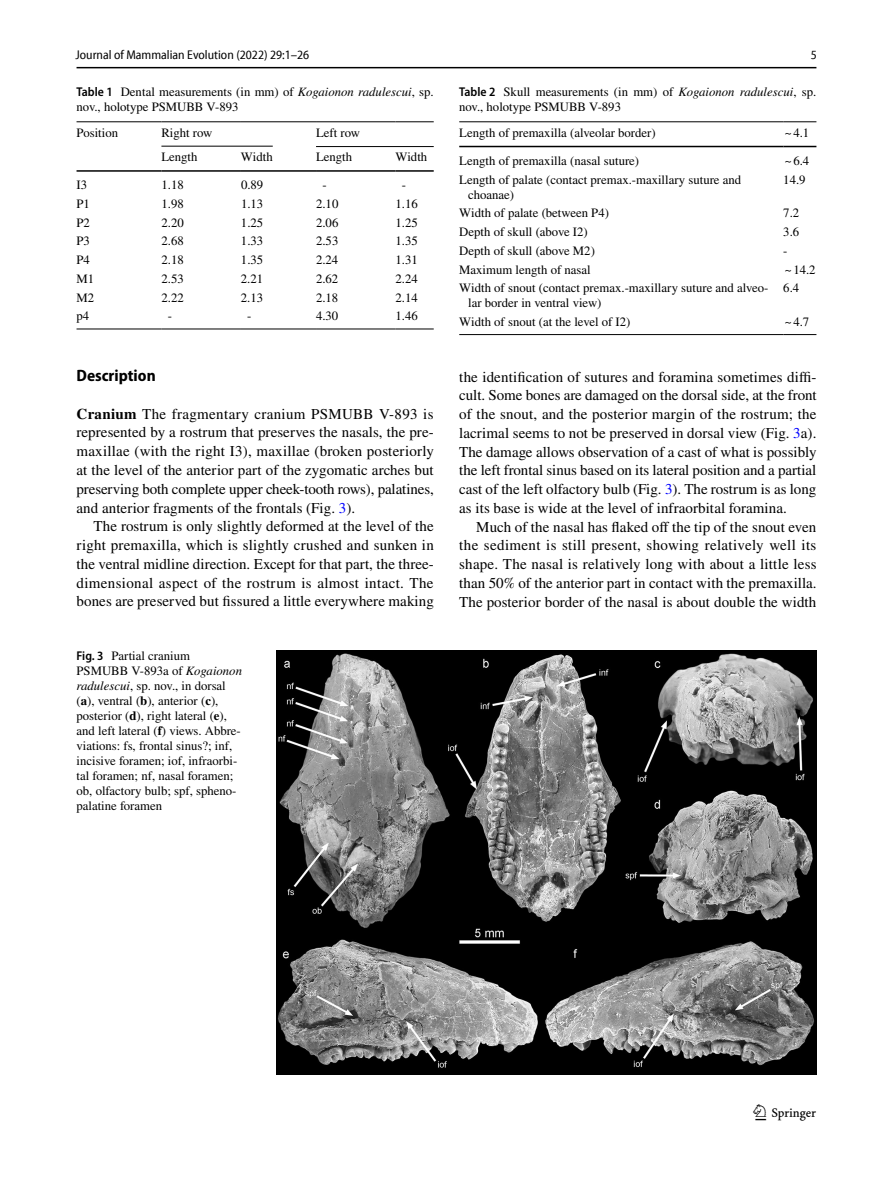
<style>
.page{position:relative;width:893px;height:1187px;background:#fff}
.page>*{position:absolute;margin:0;border:0;box-sizing:border-box;transform-origin:0 0}
.t1{font:22.5px "Springnew Regular 3";color:#000}
.t2{font:700 semi-condensed 16.5px "Myriad Pro";color:#000}
.t3{font:15px/18.8px "STIX";letter-spacing:.005em;color:#000;text-align:justify}
.t4{font:12.75px/15px "STIX";color:#000}
.t5{font:semi-condensed 12.75px "Myriad Pro Unic";color:#000}
.s1{font-family:"Myriad Pro";font-weight:600;font-stretch:semi-condensed}
.s2{font-style:italic}
.s3{font-weight:700}
.s4{color:#00f}
</style>
<div class="page">
<hr style="left:77px;top:67px;width:739px;height:1px;background:#000">
<hr style="left:77px;top:121px;width:84px;height:1px;background:#000">
<hr style="left:161px;top:121px;width:80px;height:1px;background:#000">
<hr style="left:241px;top:121px;width:75px;height:1px;background:#000">
<hr style="left:316px;top:121px;width:80px;height:1px;background:#000">
<hr style="left:396px;top:121px;width:38px;height:1px;background:#000">
<hr style="left:77px;top:170px;width:84px;height:2px;background:#000">
<hr style="left:161px;top:170px;width:80px;height:2px;background:#000">
<hr style="left:241px;top:170px;width:75px;height:2px;background:#000">
<hr style="left:316px;top:170px;width:80px;height:2px;background:#000">
<hr style="left:396px;top:170px;width:38px;height:2px;background:#000">
<hr style="left:77px;top:328px;width:84px;height:1px;background:#000">
<hr style="left:161px;top:328px;width:80px;height:1px;background:#000">
<hr style="left:241px;top:328px;width:75px;height:1px;background:#000">
<hr style="left:316px;top:328px;width:80px;height:1px;background:#000">
<hr style="left:396px;top:328px;width:38px;height:1px;background:#000">
<hr style="left:161px;top:146px;width:112px;height:1px;background:#000">
<hr style="left:316px;top:146px;width:118px;height:1px;background:#000">
<hr style="left:459px;top:121px;width:324px;height:1px;background:#000">
<hr style="left:459px;top:146px;width:324px;height:1px;background:#000">
<hr style="left:783px;top:121px;width:33px;height:1px;background:#000">
<hr style="left:783px;top:146px;width:33px;height:1px;background:#000">
<hr style="left:459px;top:334px;width:324px;height:1px;background:#000">
<hr style="left:783px;top:334px;width:33px;height:1px;background:#000">
<img style="left:276px;top:650px;width:540px;height:423px">
<p class="t5" style="left:76px;top:50px;width:235px">Journal of Mammalian Evolution (2022) 29:1–26</p>
<p class="t5" style="left:811px;top:50px;width:8px">5</p>
<p class="t4" style="left:77px;top:85px;width:359px"><span class="s1">Table 1</span> Dental measurements (in mm) of <span class="s2">Kogaionon radulescui</span>, sp. nov., holotype PSMUBB V-893</p>
<p class="t4" style="left:77px;top:126px;width:43px">Position</p>
<p class="t4" style="left:161px;top:126px;width:52px">Right row</p>
<p class="t4" style="left:316px;top:126px;width:46px">Left row</p>
<p class="t4" style="left:161px;top:150px;width:38px">Length</p>
<p class="t4" style="left:241px;top:150px;width:33px">Width</p>
<p class="t4" style="left:316px;top:150px;width:38px">Length</p>
<p class="t4" style="left:396px;top:150px;width:33px">Width</p>
<p class="t4" style="left:77px;top:178px;width:12px">I3</p>
<p class="t4" style="left:161px;top:178px;width:24px">1.18</p>
<p class="t4" style="left:241px;top:178px;width:24px">0.89</p>
<p class="t4" style="left:322px;top:178px;width:6px">-</p>
<p class="t4" style="left:402px;top:178px;width:6px">-</p>
<p class="t4" style="left:77px;top:197px;width:15px">P1</p>
<p class="t4" style="left:161px;top:197px;width:24px">1.98</p>
<p class="t4" style="left:241px;top:197px;width:24px">1.13</p>
<p class="t4" style="left:316px;top:197px;width:24px">2.10</p>
<p class="t4" style="left:396px;top:197px;width:24px">1.16</p>
<p class="t4" style="left:77px;top:216px;width:15px">P2</p>
<p class="t4" style="left:161px;top:216px;width:24px">2.20</p>
<p class="t4" style="left:241px;top:216px;width:24px">1.25</p>
<p class="t4" style="left:316px;top:216px;width:24px">2.06</p>
<p class="t4" style="left:396px;top:216px;width:24px">1.25</p>
<p class="t4" style="left:76px;top:234px;width:15px">P3</p>
<p class="t4" style="left:161px;top:234px;width:24px">2.68</p>
<p class="t4" style="left:241px;top:234px;width:24px">1.33</p>
<p class="t4" style="left:316px;top:234px;width:24px">2.53</p>
<p class="t4" style="left:396px;top:234px;width:24px">1.35</p>
<p class="t4" style="left:76px;top:253px;width:15px">P4</p>
<p class="t4" style="left:161px;top:253px;width:24px">2.18</p>
<p class="t4" style="left:241px;top:253px;width:24px">1.35</p>
<p class="t4" style="left:316px;top:253px;width:24px">2.24</p>
<p class="t4" style="left:396px;top:253px;width:24px">1.31</p>
<p class="t4" style="left:76px;top:272px;width:19px">M1</p>
<p class="t4" style="left:161px;top:272px;width:24px">2.53</p>
<p class="t4" style="left:241px;top:272px;width:24px">2.21</p>
<p class="t4" style="left:316px;top:272px;width:24px">2.62</p>
<p class="t4" style="left:396px;top:272px;width:24px">2.24</p>
<p class="t4" style="left:76px;top:291px;width:19px">M2</p>
<p class="t4" style="left:161px;top:291px;width:24px">2.22</p>
<p class="t4" style="left:241px;top:291px;width:24px">2.13</p>
<p class="t4" style="left:316px;top:291px;width:24px">2.18</p>
<p class="t4" style="left:395px;top:291px;width:24px">2.14</p>
<p class="t4" style="left:76px;top:309px;width:14px">p4</p>
<p class="t4" style="left:168px;top:309px;width:6px">-</p>
<p class="t4" style="left:247px;top:309px;width:6px">-</p>
<p class="t4" style="left:316px;top:309px;width:24px">4.30</p>
<p class="t4" style="left:395px;top:309px;width:24px">1.46</p>
<p class="t2" style="left:77px;top:366px;width:81px">Description</p>
<p class="t3" style="left:77px;top:405px;width:359px"><span class="s3">Cranium</span> The fragmentary cranium PSMUBB V-893 is represented by a rostrum that preserves the nasals, the pre&shy;maxillae (with the right I3), maxillae (broken posteriorly at the level of the anterior part of the zygomatic arches but preserving both complete upper cheek-tooth rows), palatines, and anterior fragments of the frontals (Fig. <span class="s4">3</span>).</p>
<p class="t3" style="left:77px;top:518px;width:359px;text-indent:17px">The rostrum is only slightly deformed at the level of the right premaxilla, which is slightly crushed and sunken in the ventral midline direction. Except for that part, the three&shy;dimensional aspect of the rostrum is almost intact. The bones are preserved but fissured a little everywhere making</p>
<p class="t4" style="left:77px;top:649px;width:167px"><span class="s1">Fig. 3</span> Partial cranium<br>PSMUBB V-893a of <span class="s2">Kogaionon radulescui</span>, sp. nov., in dorsal (<span class="s3">a</span>), ventral (<span class="s3">b</span>), anterior (<span class="s3">c</span>), posterior (<span class="s3">d</span>), right lateral (<span class="s3">e</span>), and left lateral (<span class="s3">f</span>) views. Abbre&shy;viations: fs, frontal sinus?; inf, incisive foramen; iof, infraorbi&shy;tal foramen; nf, nasal foramen; ob, olfactory bulb; spf, spheno&shy;palatine foramen</p>
<p class="t4" style="left:459px;top:85px;width:359px"><span class="s1">Table 2</span> Skull measurements (in mm) of <span class="s2">Kogaionon radulescui</span>, sp. nov., holotype PSMUBB V-893</p>
<p class="t4" style="left:459px;top:126px;width:198px">Length of premaxilla (alveolar border)</p>
<p class="t4" style="left:785px;top:126px;width:26px">~4.1</p>
<p class="t4" style="left:459px;top:154px;width:181px">Length of premaxilla (nasal suture)</p>
<p class="t4" style="left:785px;top:154px;width:26px">~6.4</p>
<p class="t4" style="left:468px;top:173px;width:274px;text-indent:-9px">Length of palate (contact premax.-maxillary suture and choanae)</p>
<p class="t4" style="left:783px;top:173px;width:24px">14.9</p>
<p class="t4" style="left:459px;top:206px;width:151px">Width of palate (between P4)</p>
<p class="t4" style="left:783px;top:206px;width:17px">7.2</p>
<p class="t4" style="left:459px;top:225px;width:130px">Depth of skull (above I2)</p>
<p class="t4" style="left:783px;top:225px;width:17px">3.6</p>
<p class="t4" style="left:459px;top:244px;width:137px">Depth of skull (above M2)</p>
<p class="t4" style="left:783px;top:244px;width:6px">-</p>
<p class="t4" style="left:459px;top:262px;width:133px">Maximum length of nasal</p>
<p class="t4" style="left:785px;top:262px;width:32px">~14.2</p>
<p class="t4" style="left:468px;top:281px;width:302px;text-indent:-9px">Width of snout (contact premax.-maxillary suture and alveo&shy;lar border in ventral view)</p>
<p class="t4" style="left:783px;top:281px;width:17px">6.4</p>
<p class="t4" style="left:459px;top:315px;width:173px">Width of snout (at the level of I2)</p>
<p class="t4" style="left:785px;top:315px;width:26px">~4.7</p>
<p class="t3" style="left:459px;top:368px;width:359px">the identification of sutures and foramina sometimes diffi&shy;cult. Some bones are damaged on the dorsal side, at the front of the snout, and the posterior margin of the rostrum; the lacrimal seems to not be preserved in dorsal view (Fig. <span class="s4">3</span>a).<br>The damage allows observation of a cast of what is possibly the left frontal sinus based on its lateral position and a partial cast of the left olfactory bulb (Fig. <span class="s4">3</span>). The rostrum is as long as its base is wide at the level of infraorbital foramina.</p>
<p class="t3" style="left:459px;top:518px;width:359px;text-indent:17px">Much of the nasal has flaked off the tip of the snout even the sediment is still present, showing relatively well its shape. The nasal is relatively long with about a little less than 50% of the anterior part in contact with the premaxilla.<br>The posterior border of the nasal is about double the width</p>
<h1 class="t1" style="left:755px;top:1104px;width:62px">1 3</h1>
</div>
